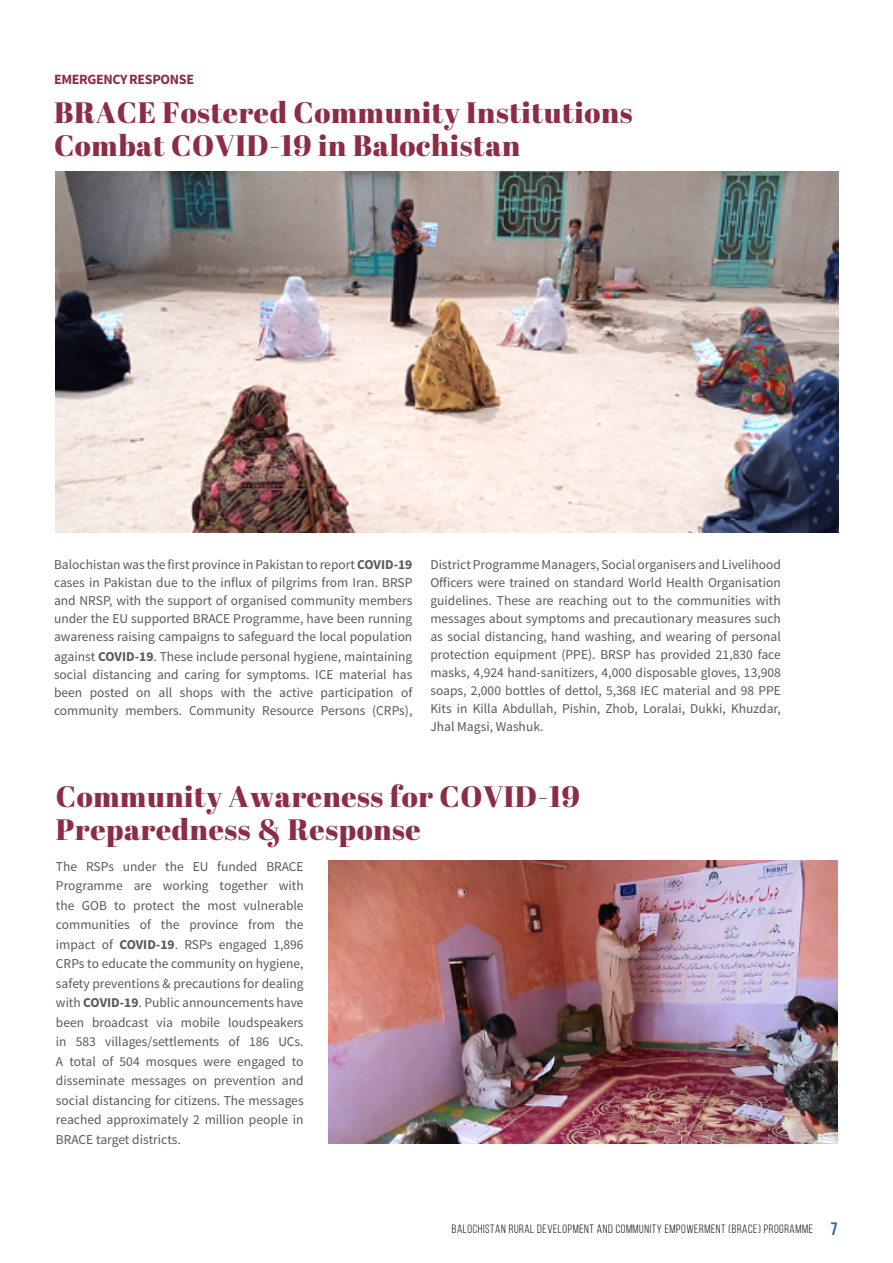
<style>
.page{position:relative;width:893px;height:1263px;background:#fff}
.page>*{position:absolute;margin:0;border:0;box-sizing:border-box;transform-origin:0 0}
.t1{font:29.55px/33.2px "Abril Fatface";letter-spacing:.02em;color:#8c2d45}
.t2{font:700 14.1px "Source Sans Pro";letter-spacing:-.025em;color:#8c2d45}
.t3{font:13.5px/18px "Source Sans Pro";color:#58595b;text-align:justify}
.t4{font:12px "Bebas Neue";letter-spacing:.05em;color:#000}
.s1{font-weight:700}
.s2{font-weight:700;font-size:18px;color:#2965ad}
</style>
<div class="page">
<img style="left:56px;top:171px;width:783px;height:361px">
<img style="left:328px;top:861px;width:510px;height:283px">
<p class="t2" style="left:54px;top:70px;width:142px">EMERGENCY RESPONSE</p>
<h1 class="t1" style="left:54px;top:95px;width:580px">BRACE Fostered Community Institutions<br>Combat COVID-19 in Balochistan</h1>
<p class="t3" style="left:54px;top:556px;width:360px">Balochistan was the first province in Pakistan to report <span class="s1">COVID-19 </span>cases in Pakistan due to the influx of pilgrims from Iran. BRSP and NRSP, with the support of organised community members under the EU supported BRACE Programme, have been running awareness raising campaigns to safeguard the local population</p>
<p class="t3" style="left:54px;top:647px;width:360px">against <span class="s1">COVID-19</span>. These include personal hygiene, maintaining social distancing and caring for symptoms. ICE material has been posted on all shops with the active participation of community members. Community Resource Persons (CRPs),</p>
<p class="t3" style="left:430px;top:556px;width:352px">District Programme Managers, Social organisers and Livelihood Officers were trained on standard World Health Organisation guidelines. These are reaching out to the communities with messages about symptoms and precautionary measures such as social distancing, hand washing, and wearing of personal protection equipment (PPE). BRSP has provided 21,830 face masks, 4,924 hand-sanitizers, 4,000 disposable gloves, 13,908 soaps, 2,000 bottles of dettol, 5,368 IEC material and 98 PPE Kits in Killa Abdullah, Pishin, Zhob, Loralai, Dukki, Khuzdar, Jhal Magsi, Washuk.</p>
<h1 class="t1" style="left:56px;top:779px;width:526px">Community Awareness for COVID-19<br>Preparedness &amp; Response</h1>
<p class="t3" style="left:56px;top:857px;width:249px;line-height:19.5px">The RSPs under the EU funded BRACE Programme are working together with the GOB to protect the most vulnerable communities of the province from the impact of <span class="s1">COVID-19</span>. RSPs engaged 1,896<br>CRPs to educate the community on hygiene, safety preventions &amp; precautions for dealing with <span class="s1">COVID-19</span>. Public announcements have been broadcast via mobile loudspeakers in 583 villages/settlements of 186 UCs.<br>A total of 504 mosques were engaged to disseminate messages on prevention and social distancing for citizens. The messages reached approximately 2 million people in BRACE target districts.</p>
<p class="t4" style="left:452px;top:1222px;width:387px">BALOCHISTAN RURAL DEVELOPMENT AND COMMUNITY EMPOWERMENT (BRACE) PROGRAMME <span class="s2">7</span></p>
</div>
